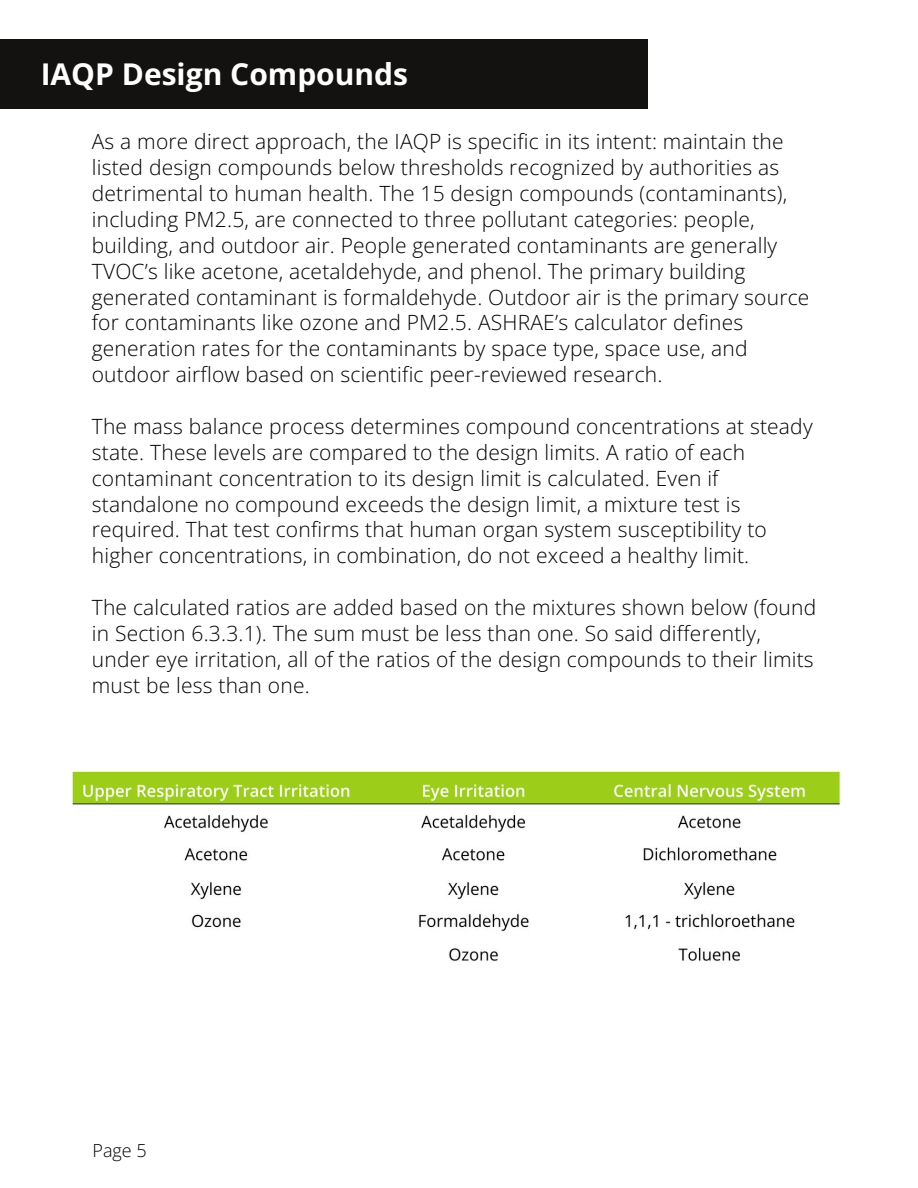
<style>
.page{position:relative;width:918px;height:1188px;background:#fff}
.page>*{position:absolute;margin:0;border:0;box-sizing:border-box;transform-origin:0 0}
.t1{font:700 30px "Open Sans";color:#fff}
.t2{font:300 21px/25.8px "Open Sans";letter-spacing:.01em;color:#000}
.t3{font:300 18px "Open Sans";color:#000}
</style>
<div class="page">
<div style="left:0;top:40px;width:648px;height:69px;background:#131211"></div>
<img style="left:72px;top:771px;width:768px;height:190px">
<p class="t1" style="left:41px;top:53px;width:369px">IAQP Design Compounds</p>
<h2 class="t2" style="left:92px;top:128px;width:719px">As a more direct approach, the IAQP is specific in its intent: maintain the listed design compounds below thresholds recognized by authorities as detrimental to human health. The 15 design compounds (contaminants), including PM2.5, are connected to three pollutant categories: people, building, and outdoor air. People generated contaminants are generally TVOC’s like acetone, acetaldehyde, and phenol. The primary building generated contaminant is formaldehyde. Outdoor air is the primary source for contaminants like ozone and PM2.5. ASHRAE’s calculator defines generation rates for the contaminants by space type, space use, and outdoor airflow based on scientific peer-reviewed research.</h2>
<h2 class="t2" style="left:92px;top:413px;width:722px">The mass balance process determines compound concentrations at steady state. These levels are compared to the design limits. A ratio of each contaminant concentration to its design limit is calculated. Even if standalone no compound exceeds the design limit, a mixture test is required. That test confirms that human organ system susceptibility to higher concentrations, in combination, do not exceed a healthy limit.</h2>
<h2 class="t2" style="left:92px;top:594px;width:726px">The calculated ratios are added based on the mixtures shown below (found in Section 6.3.3.1). The sum must be less than one. So said differently, under eye irritation, all of the ratios of the design compounds to their limits must be less than one.</h2>
<p class="t3" style="left:93px;top:1138px;width:56px">Page 5</p>
</div>
